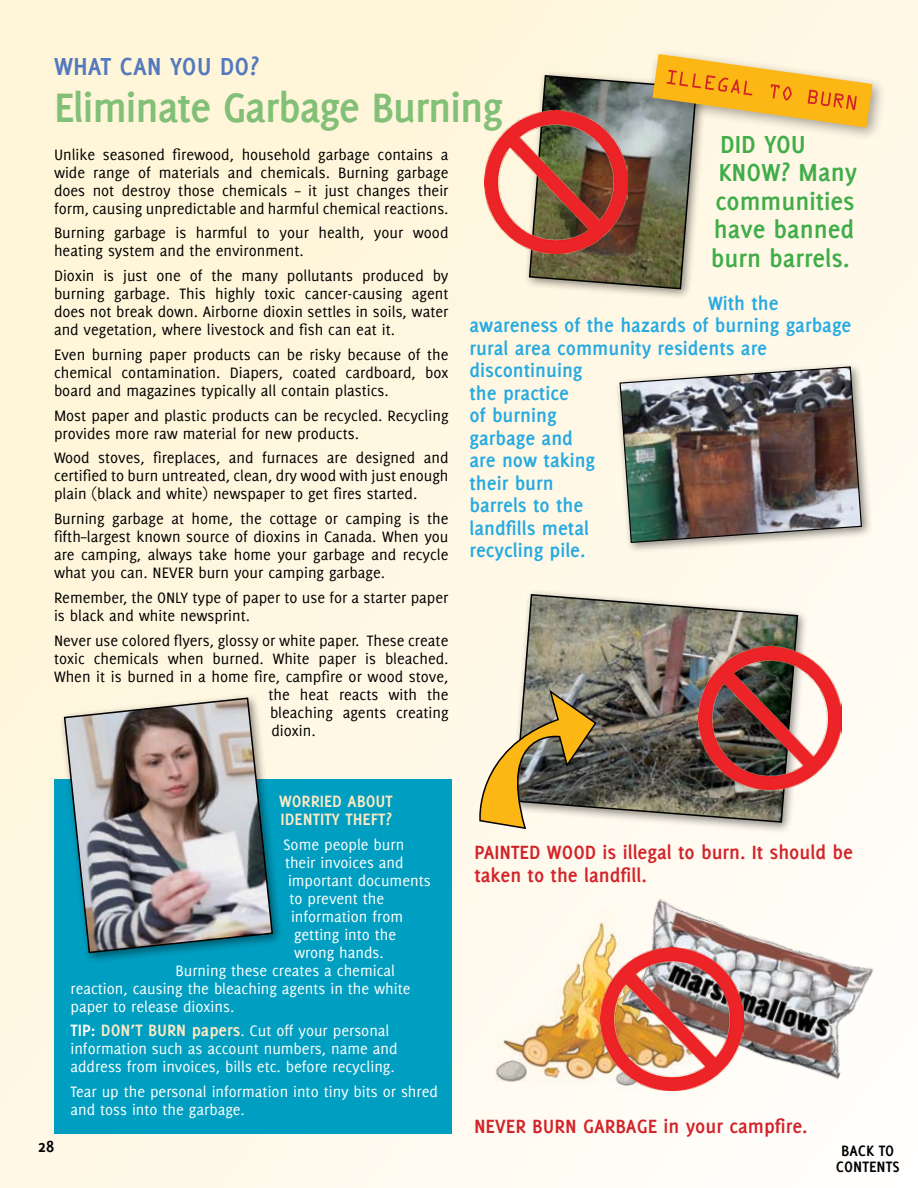
<style>
.page{position:relative;width:918px;height:1188px;background:#fff}
.page>*{position:absolute;margin:0;border:0;box-sizing:border-box;transform-origin:0 0}
.t1{font:700 45px "Delicious";letter-spacing:-.025em;color:#82c078}
.t2{font:700 27px/28.5px "Delicious";color:#41ad49}
.t3{font:700 27px "Delicious";color:#547abd}
.t4{font:700 21px/22.5px "Delicious";color:#27aae1}
.t5{font:700 21px/22.5px "Delicious";color:#d2232a}
.t6{font:700 18px/18px "Delicious";color:#ffeac4}
.t7{font:700 18px "Delicious";color:#000}
.t8{font:16.5px/18px "Delicious";color:#000;text-align:justify}
.t9{font:16.5px/18px "Delicious";color:#fff}
.t10{font:700 16.5px/16.5px "Delicious";color:#000;text-align:center}
.s1{font-weight:700;font-size:18px}
.s2{font-weight:700;font-size:18px;color:#ffeac4}
</style>
<div class="page">
<div style="left:0;top:0;width:918px;height:1188px;background:linear-gradient(to right,#fff4d7,#fffcf3)"></div>
<div style="left:54px;top:779px;width:398px;height:355px;background:#009fc2"></div>
<div style="left:613px;top:360px;width:259px;height:193px;background:#000;opacity:.45"></div>
<img style="left:619px;top:366px;width:244px;height:178px">
<div style="left:523px;top:69px;width:184px;height:231px;background:#000;opacity:.45"></div>
<div style="left:508px;top:588px;width:300px;height:245px;background:#000;opacity:.45"></div>
<img style="left:514px;top:593px;width:285px;height:231px">
<img style="left:484px;top:110px;width:44px;height:144px">
<img style="left:698px;top:646px;width:143px;height:143px">
<svg style="left:474px;top:688px;width:124px;height:142px;background:#b6a578"></svg>
<div style="left:644px;top:46px;width:241px;height:95px;background:#000;opacity:.35"></div>
<img style="left:528px;top:54px;width:345px;height:236px">
<img style="left:477px;top:910px;width:236px;height:190px">
<img style="left:619px;top:891px;width:259px;height:193px">
<img style="left:600px;top:947px;width:144px;height:143px">
<div style="left:58px;top:691px;width:225px;height:272px;background:#000;opacity:.45"></div>
<img style="left:63px;top:697px;width:211px;height:257px">
<h2 class="t3" style="left:54px;top:51px;width:207px">WHAT CAN YOU DO?</h2>
<h1 class="t1" style="left:54px;top:81px;width:450px">Eliminate Garbage Burning</h1>
<p class="t8" style="left:54px;top:145px;width:396px">Unlike seasoned firewood, household garbage contains a wide range of materials and chemicals. Burning garbage does not destroy those chemicals – it just changes their form, causing unpredictable and harmful chemical reactions.</p>
<p class="t8" style="left:54px;top:224px;width:396px">Burning garbage is harmful to your health, your wood heating system and the environment.</p>
<p class="t8" style="left:54px;top:267px;width:396px">Dioxin is just one of the many pollutants produced by burning garbage. This highly toxic cancer-causing agent does not break down. Airborne dioxin settles in soils, water and vegetation, where livestock and fish can eat it.</p>
<p class="t8" style="left:54px;top:345px;width:396px">Even burning paper products can be risky because of the chemical contamination. Diapers, coated cardboard, box board and magazines typically all contain plastics.</p>
<p class="t8" style="left:54px;top:406px;width:396px">Most paper and plastic products can be recycled. Recycling provides more raw material for new products.</p>
<p class="t8" style="left:54px;top:449px;width:396px">Wood stoves, fireplaces, and furnaces are designed and certified to burn untreated, clean, dry wood with just enough plain (black and white) newspaper to get fires started.</p>
<p class="t8" style="left:54px;top:510px;width:396px">Burning garbage at home, the cottage or camping is the fifth–largest known source of dioxins in Canada. When you are camping, always take home your garbage and recycle what you can. NEVER burn your camping garbage.</p>
<p class="t8" style="left:54px;top:588px;width:396px">Remember, the ONLY type of paper to use for a starter paper is black and white newsprint.</p>
<p class="t8" style="left:54px;top:631px;width:396px">Never use colored flyers, glossy or white paper. These create</p>
<p class="t8" style="left:54px;top:649px;width:396px">toxic chemicals when burned. White paper is bleached.</p>
<p class="t8" style="left:54px;top:667px;width:396px">When it is burned in a home fire, campfire or wood stove,</p>
<p class="t8" style="left:268px;top:685px;width:181px">the heat reacts with the</p>
<p class="t8" style="left:270px;top:703px;width:180px">bleaching agents creating</p>
<p class="t8" style="left:272px;top:721px;width:46px">dioxin.</p>
<h2 class="t2" style="left:711px;top:130px;width:148px;text-indent:9px">DID YOU<br>KNOW? Many communities have banned burn barrels.</h2>
<p class="t4" style="left:470px;top:291px;width:384px;text-indent:238px">With the awareness of the hazards of burning garbage rural area community residents are discontinuing<br>the practice<br>of burning<br>garbage and<br>are now taking<br>their burn<br>barrels to the<br>landfills metal<br>recycling pile.</p>
<p class="t7" style="left:38px;top:1136px;width:18px">28</p>
<p class="t6" style="left:279px;top:792px;width:115px">WORRIED ABOUT<br>IDENTITY THEFT?</p>
<p class="t9" style="left:284px;top:835px;width:122px">Some people burn</p>
<p class="t9" style="left:285px;top:853px;width:120px">their invoices and</p>
<p class="t9" style="left:288px;top:871px;width:144px">important documents</p>
<p class="t9" style="left:290px;top:889px;width:96px">to prevent the</p>
<p class="t9" style="left:291px;top:907px;width:114px">information from</p>
<p class="t9" style="left:294px;top:925px;width:104px">getting into the</p>
<p class="t9" style="left:294px;top:943px;width:91px">wrong hands.</p>
<p class="t9" style="left:176px;top:961px;width:221px">Burning these creates a chemical</p>
<p class="t9" style="left:71px;top:979px;width:342px">reaction, causing the bleaching agents in the white</p>
<p class="t9" style="left:71px;top:997px;width:165px">paper to release dioxins.</p>
<p class="t9" style="left:70px;top:1022px;width:329px"><span class="s1">TIP:</span> <span class="s2">DON’T BURN papers</span>. Cut off your personal information such as account numbers, name and address from invoices, bills etc. before recycling.</p>
<p class="t9" style="left:70px;top:1083px;width:369px">Tear up the personal information into tiny bits or shred and toss into the garbage.</p>
<p class="t5" style="left:474px;top:841px;width:380px">PAINTED WOOD is illegal to burn. It should be taken to the landfill.</p>
<p class="t5" style="left:474px;top:1115px;width:335px">NEVER BURN GARBAGE in your campfire.</p>
<p class="t10" style="left:836px;top:1142px;width:65px">BACK TO<br>CONTENTS</p>
</div>
